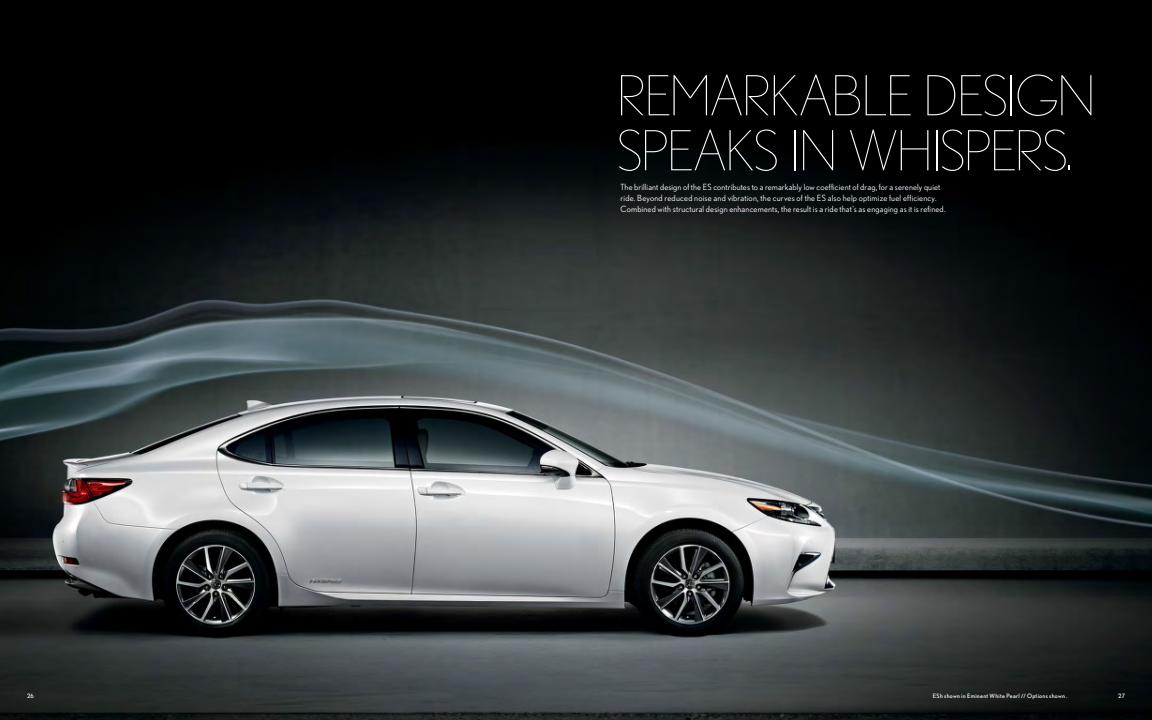
<style>
.page{position:relative;width:1152px;height:720px;background:#fff}
.page>*{position:absolute;margin:0;border:0;box-sizing:border-box;transform-origin:0 0}
.Headlines-light{font:200 55px "Nobel";letter-spacing:-.035em;color:#fff}
.Body_copy{font:8.5px/11px "Nobel";letter-spacing:.02em;color:#fff}
.t1{font:6px "Nobel";letter-spacing:.055em;color:#fff}
</style>
<div class="page">
<img style="left:0;top:0;width:1152px;height:720px">
<p class="t1" style="left:27px;top:692px;width:8px">26</p>
<p class="Headlines-light" style="left:617px;top:65px;width:481px">REMARKABLE DESIGN</p>
<p class="Headlines-light" style="left:617px;top:120px;width:458px">SPEAKS IN WHISPERS.</p>
<p class="Body_copy" style="left:620px;top:181px;width:327px">The brilliant design of the ES contributes to a remarkably low coefficient of drag, for a serenely quiet ride. Beyond reduced noise and vibration, the curves of the ES also help optimize fuel efficiency.<br>Combined with structural design enhancements, the result is a ride that’s as engaging as it is refined.</p>
<p class="t1" style="left:933px;top:692px;width:136px">ESh shown in Eminent White Pearl // Options shown .</p>
<p class="t1" style="left:1118px;top:692px;width:8px">27</p>
</div>
